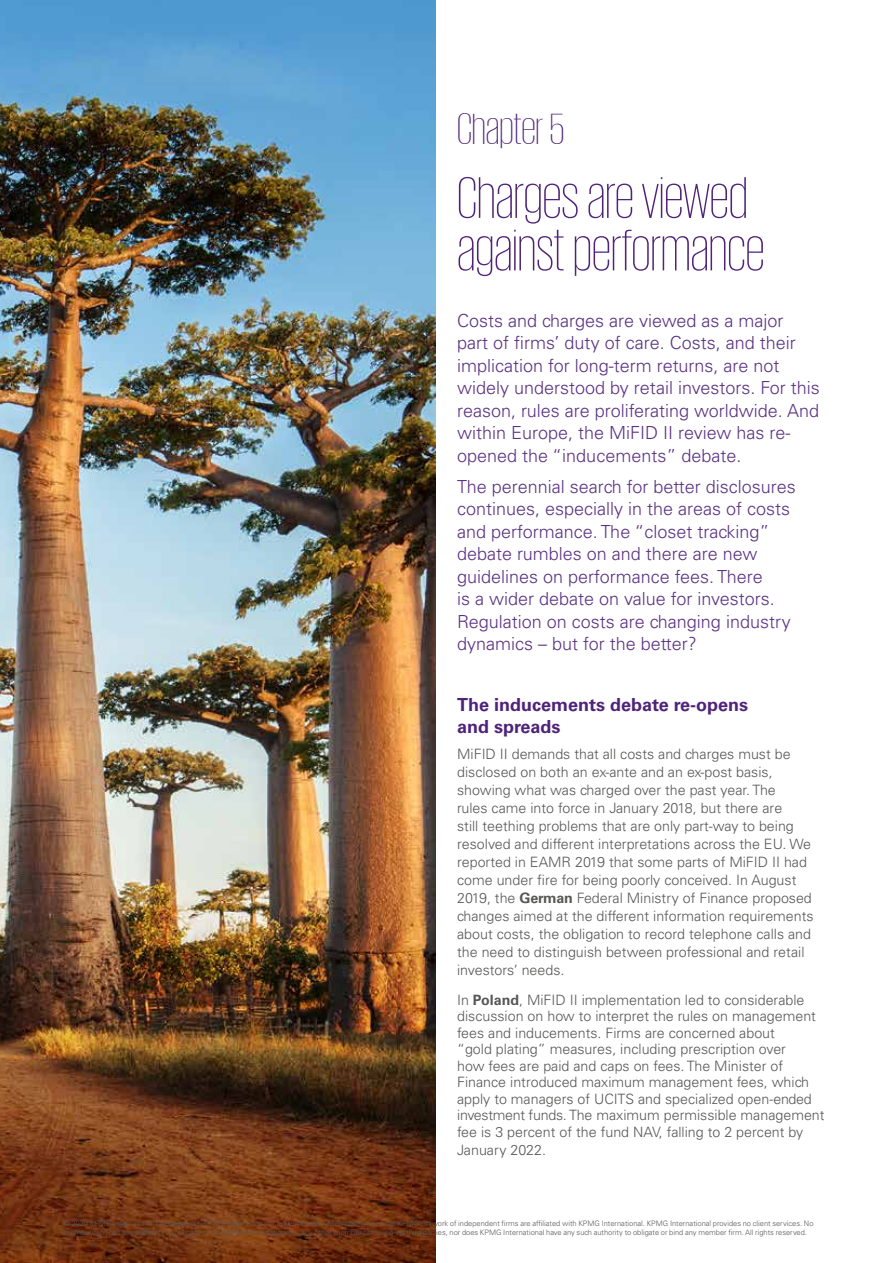
<style>
.page{position:relative;width:893px;height:1263px;background:#fff}
.page>*{position:absolute;margin:0;border:0;box-sizing:border-box;transform-origin:0 0}
.t1{font:200 60px/52.5px "KPMG";color:#4e2379}
.t2{font:200 45px "KPMG";color:#4e2379}
.t3{font:300 18px/22.5px "Univers LT Std";color:#5b3282}
.t4{font:700 18px/21.6px "Univers LT Std";color:#4e2379}
.t5{font:300 14.25px/18px "Univers LT Std";color:#575756}
.t6{font:300 7.5px/9px "Univers LT Std";color:#575756}
.s1{font-weight:700}
</style>
<div class="page">
<img style="left:0;top:0;width:436px;height:1263px">
<h2 class="t2" style="left:457px;top:107px;width:109px">Chapter 5</h2>
<h1 class="t1" style="left:457px;top:170px;width:309px">Charges are viewed against performance</h1>
<p class="t3" style="left:457px;top:309px;width:364px">Costs and charges are viewed as a major<br>part of firms’ duty of care. Costs, and their implication for long-term returns, are not widely understood by retail investors. For this reason, rules are proliferating worldwide. And within Europe, the MiFID II review has re&shy;opened the “inducements” debate.</p>
<p class="t3" style="left:457px;top:475px;width:340px">The perennial search for better disclosures continues, especially in the areas of costs and performance. The “closet tracking” debate rumbles on and there are new guidelines on performance fees. There<br>is a wider debate on value for investors.<br>Regulation on costs are changing industry dynamics – but for the better?</p>
<p class="t4" style="left:457px;top:694px;width:293px">The inducements debate re-opens and spreads</p>
<p class="t5" style="left:457px;top:745px;width:358px">MiFID II demands that all costs and charges must be disclosed on both an ex-ante and an ex-post basis, showing what was charged over the past year. The<br>rules came into force in January 2018, but there are<br>still teething problems that are only part-way to being resolved and different interpretations across the EU. We reported in EAMR 2019 that some parts of MiFID II had come under fire for being poorly conceived. In August 2019, the <span class="s1">German</span> Federal Ministry of Finance proposed changes aimed at the different information requirements about costs, the obligation to record telephone calls and the need to distinguish between professional and retail investors’ needs.</p>
<p class="t5" style="left:457px;top:991px;width:369px;line-height:16.5px">In <span class="s1">Poland</span>, MiFID II implementation led to considerable discussion on how to interpret the rules on management fees and inducements. Firms are concerned about<br>“gold plating” measures, including prescription over<br>how fees are paid and caps on fees. The Minister of Finance introduced maximum management fees, which apply to managers of UCITS and specialized open-ended investment funds. The maximum permissible management fee is 3 percent of the fund NAV, falling to 2 percent by</p>
<p class="t5" style="left:457px;top:1141px;width:90px">January 2022.</p>
<p class="t6" style="left:64px;top:1219px;width:751px">© 2020 KPMG International Cooperative (“KPMG International”), a Swiss entity. Member firms of the KPMG network of independent firms are affiliated with KPMG International. KPMG International provides no client services. No member firm has any authority to obligate or bind KPMG International or any other member firm vis-à-vis third parties, nor does KPMG International have any such authority to obligate or bind any member firm. All rights reserved.</p>
</div>
